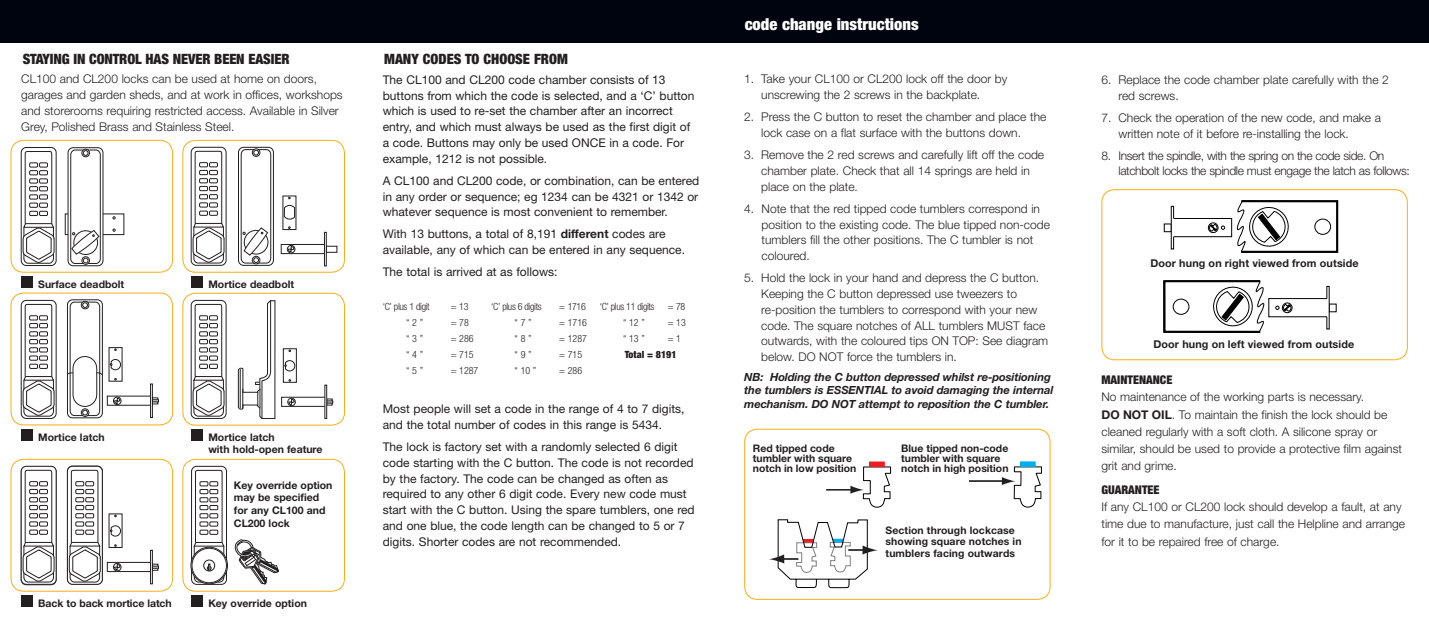
<style>
.page{position:relative;width:1429px;height:621px;background:#fff}
.page>*{position:absolute;margin:0;border:0;box-sizing:border-box;transform-origin:0 0}
.t1{font:900 condensed 16.5px "Helvetica Neue";color:#fff}
.t2{font:900 condensed 14.25px "Helvetica Neue";letter-spacing:-.01em;color:#231f20}
.t3{font:300 12px/15.8px "Helvetica Neue";color:#231f20}
.t4{font:12px/15.8px "Helvetica Neue";color:#231f20}
.t5{font:300 12px/15.8px "Helvetica Neue";letter-spacing:-.03em;color:#231f20}
.t6{font:900 condensed 12px "Helvetica Neue";color:#231f20}
.t7{font:italic 700 11.25px/13.5px "Helvetica Neue";letter-spacing:-.01em;color:#231f20}
.t8{font:700 10.8px "Helvetica Neue";letter-spacing:.01em;color:#231f20}
.t9{font:700 10.5px/12.6px "Helvetica Neue";color:#231f20}
.t10{font:700 10.35px/10.2px "Helvetica Neue";color:#231f20}
.t11{font:300 condensed 9.9px "Helvetica Neue";letter-spacing:-.035em;color:#231f20}
.t12{font:900 condensed 9.9px "Helvetica Neue";color:#231f20}
.s1{font-weight:700}
</style>
<div class="page">
<svg style="left:744px;top:428px;width:307px;height:171px"></svg>
<svg style="left:1101px;top:189px;width:307px;height:171px"></svg>
<div style="left:0;top:0;width:1429px;height:43px;background:#00040f"></div>
<svg style="left:10px;top:140px;width:163px;height:132px"></svg>
<svg style="left:182px;top:140px;width:163px;height:132px"></svg>
<svg style="left:10px;top:292px;width:163px;height:133px"></svg>
<div style="left:150px;top:384px;width:3px;height:34px;border:1px solid #231f20"></div>
<svg style="left:182px;top:292px;width:163px;height:133px"></svg>
<div style="left:325px;top:385px;width:2px;height:34px;border:1px solid #231f20"></div>
<svg style="left:182px;top:458px;width:163px;height:133px"></svg>
<div style="left:21px;top:276px;width:11px;height:11px;background:#231f20"></div>
<div style="left:191px;top:276px;width:11px;height:11px;background:#231f20"></div>
<div style="left:21px;top:429px;width:11px;height:12px;background:#231f20"></div>
<div style="left:191px;top:429px;width:11px;height:12px;background:#231f20"></div>
<div style="left:191px;top:595px;width:11px;height:11px;background:#231f20"></div>
<div style="left:21px;top:595px;width:11px;height:11px;background:#231f20"></div>
<div style="left:869px;top:461px;width:16px;height:6px;background:#ee1d23"></div>
<svg style="left:826px;top:466px;width:65px;height:42px"></svg>
<hr style="left:969px;top:480px;width:34px;height:2px;background:#231f20">
<svg style="left:1002px;top:461px;width:40px;height:46px"></svg>
<svg style="left:769px;top:519px;width:109px;height:69px"></svg>
<div style="left:1164px;top:224px;width:7px;height:8px;background:#fff"></div>
<div style="left:1164px;top:224px;width:7px;height:8px;border:1px solid #000"></div>
<svg style="left:1170px;top:206px;width:4px;height:43px"></svg>
<div style="left:1173px;top:218px;width:58px;height:19px;background:#fff"></div>
<div style="left:1173px;top:218px;width:59px;height:19px;border:1px solid #000"></div>
<div style="left:1207px;top:222px;width:11px;height:11px;border:1px solid #000;border-radius:4px"></div>
<svg style="left:1209px;top:224px;width:16px;height:8px"></svg>
<div style="left:1329px;top:304px;width:7px;height:8px;background:#fff"></div>
<div style="left:1329px;top:304px;width:7px;height:8px;border:1px solid #000"></div>
<svg style="left:1326px;top:286px;width:3px;height:43px"></svg>
<div style="left:1268px;top:298px;width:59px;height:19px;background:#fff"></div>
<div style="left:1268px;top:298px;width:59px;height:19px;border:1px solid #000"></div>
<div style="left:1281px;top:302px;width:11px;height:11px;border:1px solid #000;border-radius:4px"></div>
<svg style="left:1275px;top:304px;width:16px;height:8px"></svg>
<svg style="left:1232px;top:200px;width:106px;height:53px"></svg>
<svg style="left:1163px;top:280px;width:105px;height:53px"></svg>
<svg style="left:10px;top:458px;width:163px;height:133px"></svg>
<p class="t2" style="left:23px;top:50px;width:268px">STAYING IN CONTROL HAS NEVER BEEN EASIER</p>
<p class="t3" style="left:21px;top:71px;width:323px">CL100 and CL200 locks can be used at home on doors, garages and garden sheds, and at work in offices, workshops and storerooms requiring restricted access. Available in Silver Grey, Polished Brass and Stainless Steel.</p>
<p class="t9" style="left:38px;top:277px;width:88px">Surface deadbolt</p>
<p class="t9" style="left:208px;top:277px;width:87px">Mortice deadbolt</p>
<p class="t9" style="left:38px;top:430px;width:68px">Mortice latch</p>
<p class="t9" style="left:208px;top:430px;width:116px">Mortice latch<br>with hold-open feature</p>
<p class="t9" style="left:234px;top:478px;width:100px">Key override option may be specified for any CL100 and<br>CL200 lock</p>
<p class="t9" style="left:38px;top:596px;width:135px">Back to back mortice latch</p>
<p class="t9" style="left:208px;top:596px;width:100px">Key override option</p>
<p class="t2" style="left:384px;top:50px;width:185px">MANY CODES TO CHOOSE FROM</p>
<p class="t4" style="left:383px;top:72px;width:313px">The CL100 and CL200 code chamber consists of 13 buttons from which the code is selected, and a ‘C’ button which is used to re-set the chamber after an incorrect entry, and which must always be used as the first digit of a code. Buttons may only be used ONCE in a code. For example, 1212 is not possible.</p>
<p class="t4" style="left:383px;top:172px;width:318px;text-align:justify">A CL100 and CL200 code, or combination, can be entered in any order or sequence; eg 1234 can be 4321 or 1342 or whatever sequence is most convenient to remember.</p>
<p class="t4" style="left:383px;top:226px;width:304px">With 13 buttons, a total of 8,191 <span class="s1">different</span> codes are available, any of which can be entered in any sequence.</p>
<p class="t4" style="left:383px;top:264px;width:176px">The total is arrived at as follows:</p>
<p class="t11" style="left:383px;top:301px;width:48px">‘C’ plus 1 digit</p>
<p class="t11" style="left:451px;top:301px;width:19px">= 13</p>
<p class="t11" style="left:406px;top:317px;width:19px">“ 2 ”</p>
<p class="t11" style="left:451px;top:317px;width:20px">= 78</p>
<p class="t11" style="left:406px;top:333px;width:19px">“ 3 ”</p>
<p class="t11" style="left:451px;top:333px;width:24px">= 286</p>
<p class="t11" style="left:406px;top:348px;width:19px">“ 4 ”</p>
<p class="t11" style="left:451px;top:348px;width:24px">= 715</p>
<p class="t11" style="left:406px;top:364px;width:19px">“ 5 ”</p>
<p class="t11" style="left:451px;top:364px;width:29px">= 1287</p>
<p class="t11" style="left:491px;top:301px;width:52px">‘C’ plus 6 digits</p>
<p class="t11" style="left:559px;top:301px;width:28px">= 1716</p>
<p class="t11" style="left:514px;top:317px;width:19px">“ 7 ”</p>
<p class="t11" style="left:559px;top:317px;width:29px">= 1716</p>
<p class="t11" style="left:514px;top:333px;width:19px">“ 8 ”</p>
<p class="t11" style="left:559px;top:333px;width:29px">= 1287</p>
<p class="t11" style="left:514px;top:348px;width:19px">“ 9 ”</p>
<p class="t11" style="left:559px;top:348px;width:24px">= 715</p>
<p class="t11" style="left:514px;top:364px;width:23px">“ 10 ”</p>
<p class="t11" style="left:559px;top:364px;width:24px">= 286</p>
<p class="t11" style="left:600px;top:301px;width:56px">‘C’ plus 11 digits</p>
<p class="t11" style="left:668px;top:301px;width:19px">= 78</p>
<p class="t11" style="left:623px;top:317px;width:23px">“ 12 ”</p>
<p class="t11" style="left:668px;top:317px;width:20px">= 13</p>
<p class="t11" style="left:623px;top:333px;width:23px">“ 13 ”</p>
<p class="t11" style="left:668px;top:333px;width:15px">= 1</p>
<p class="t12" style="left:625px;top:348px;width:53px">Total = 8191</p>
<p class="t4" style="left:383px;top:401px;width:303px">Most people will set a code in the range of 4 to 7 digits, and the total number of codes in this range is 5434.</p>
<p class="t4" style="left:383px;top:439px;width:313px">The lock is factory set with a randomly selected 6 digit code starting with the C button. The code is not recorded by the factory. The code can be changed as often as required to any other 6 digit code. Every new code must start with the C button. Using the spare tumblers, one red and one blue, the code length can be changed to 5 or 7 digits. Shorter codes are not recommended.</p>
<h1 class="t1" style="left:744px;top:14px;width:175px">code change instructions</h1>
<p class="t3" style="left:761px;top:71px;width:248px;text-indent:-17px">1. Take your CL100 or CL200 lock off the door by unscrewing the 2 screws in the backplate.</p>
<p class="t3" style="left:761px;top:109px;width:286px;text-indent:-17px">2. Press the C button to reset the chamber and place the lock case on a flat surface with the buttons down.</p>
<p class="t3" style="left:761px;top:147px;width:284px;text-indent:-17px">3. Remove the 2 red screws and carefully lift off the code chamber plate. Check that all 14 springs are held in place on the plate.</p>
<p class="t3" style="left:761px;top:200px;width:290px;text-indent:-17px">4. Note that the red tipped code tumblers correspond in position to the existing code. The blue tipped non-code tumblers fill the other positions. The C tumbler is not coloured.</p>
<p class="t3" style="left:761px;top:270px;width:288px;text-indent:-17px">5. Hold the lock in your hand and depress the C button.<br>Keeping the C button depressed use tweezers to re-position the tumblers to correspond with your new code. The square notches of ALL tumblers MUST face outwards, with the coloured tips ON TOP: See diagram below. DO NOT force the tumblers in.</p>
<p class="t7" style="left:744px;top:370px;width:311px">NB: Holding the C button depressed whilst re-positioning the tumblers is ESSENTIAL to avoid damaging the internal mechanism. DO NOT attempt to reposition the C tumbler.</p>
<p class="t10" style="left:753px;top:442px;width:105px">Red tipped code tumbler with square notch in low position</p>
<p class="t10" style="left:901px;top:442px;width:109px">Blue tipped non-code tumbler with square notch in high position</p>
<p class="t10" style="left:885px;top:524px;width:138px;line-height:11.2px">Section through lockcase showing square notches in tumblers facing outwards</p>
<p class="t3" style="left:1118px;top:71px;width:272px;text-indent:-17px">6. Replace the code chamber plate carefully with the 2 red screws.</p>
<p class="t3" style="left:1118px;top:109px;width:264px;text-indent:-17px">7. Check the operation of the new code, and make a written note of it before re-installing the lock.</p>
<p class="t5" style="left:1118px;top:147px;width:293px;text-indent:-17px">8. Insert the spindle, with the spring on the code side. On latchbolt locks the spindle must engage the latch as follows:</p>
<p class="t8" style="left:1150px;top:257px;width:210px">Door hung on right viewed from outside</p>
<p class="t8" style="left:1153px;top:338px;width:202px">Door hung on left viewed from outside</p>
<p class="t6" style="left:1101px;top:372px;width:72px">MAINTENANCE</p>
<p class="t3" style="left:1101px;top:388px;width:302px;line-height:17.2px">No maintenance of the working parts is necessary.<br><span class="s1">DO NOT OIL</span>. To maintain the finish the lock should be cleaned regularly with a soft cloth. A silicone spray or similar, should be used to provide a protective film against grit and grime.</p>
<p class="t6" style="left:1101px;top:482px;width:60px">GUARANTEE</p>
<p class="t3" style="left:1101px;top:498px;width:305px;line-height:17.2px">If any CL100 or CL200 lock should develop a fault, at any time due to manufacture, just call the Helpline and arrange for it to be repaired free of charge.</p>
</div>
